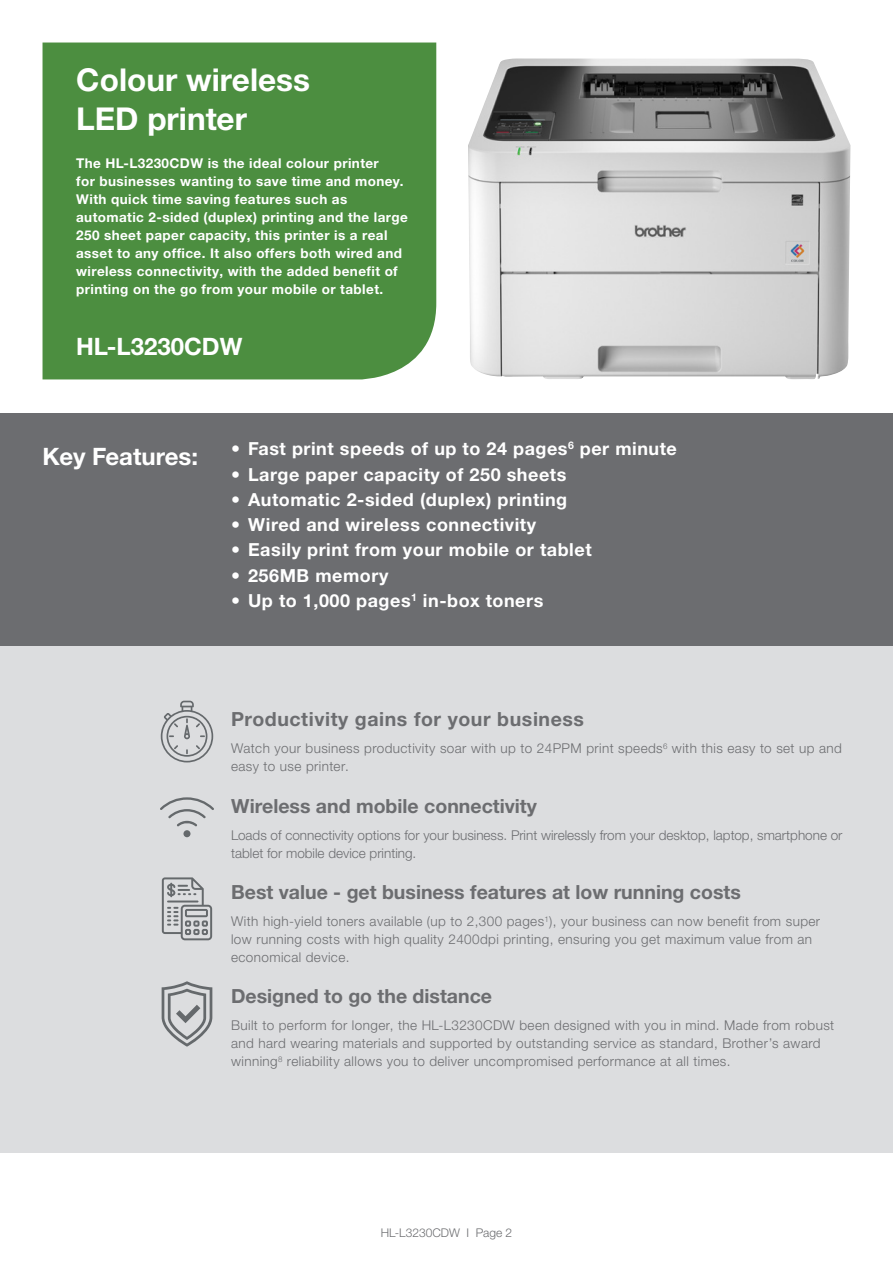
<style>
.page{position:relative;width:893px;height:1263px;background:#fff}
.page>*{position:absolute;margin:0;border:0;box-sizing:border-box;transform-origin:0 0}
.t1{font:700 31.5px/39px "Helvetica Neue LTW1 G";color:#fff}
.t2{font:700 24px "Helvetica Neue LTW1 G";color:#fff}
.t3{font:700 19.5px "Helvetica Neue LTW1 G";color:#6c6d70}
.t4{font:700 19.5px "Helvetica Neue LTW1 G";letter-spacing:.03em;color:#6c6d70}
.t5{font:700 18px "Helvetica Neue LTW1 G";letter-spacing:.03em;color:#fff}
.t6{font:300 13.5px/18px "Helvetica Neue LTW1 G";letter-spacing:.03em;color:#6c6d70}
.t7{font:700 13.5px/18px "Helvetica Neue LTW1 G";letter-spacing:.03em;color:#fff}
.t8{font:300 13.5px/18px "Helvetica Neue LTW1 G";color:#6c6d70}
.t9{font:300 12px "Helvetica Neue LTW1 G";color:#6c6d70}
</style>
<div class="page">
<img style="left:468px;top:58px;width:382px;height:322px">
<div style="left:0;top:413px;width:893px;height:740px;background:#dcdddf"></div>
<div style="left:43px;top:43px;width:393px;height:336px;background:#4c8e40"></div>
<div style="left:0;top:413px;width:893px;height:233px;background:#6c6d70"></div>
<svg style="left:161px;top:701px;width:52px;height:61px"></svg>
<svg style="left:162px;top:877px;width:50px;height:63px"></svg>
<svg style="left:162px;top:981px;width:50px;height:66px"></svg>
<div style="left:183px;top:830px;width:8px;height:7px;background:#65696c;border-radius:50%"></div>
<svg style="left:160px;top:797px;width:54px;height:29px"></svg>
<p class="t1" style="left:76px;top:60px;width:235px">Colour wireless<br>LED printer</p>
<p class="t7" style="left:76px;top:154px;width:304px">The HL-L3230CDW is the ideal colour printer</p>
<p class="t7" style="left:76px;top:172px;width:329px">for businesses wanting to save time and money.</p>
<p class="t7" style="left:76px;top:190px;width:273px">With quick time saving features such as</p>
<p class="t7" style="left:76px;top:208px;width:333px">automatic 2-sided (duplex) printing and the large<br>250 sheet paper capacity, this printer is a real</p>
<p class="t7" style="left:76px;top:244px;width:327px">asset to any office. It also offers both wired and wireless connectivity, with the added benefit of printing on the go from your mobile or tablet.</p>
<p class="t2" style="left:76px;top:332px;width:168px">HL-L3230CDW</p>
<p class="t2" style="left:43px;top:442px;width:157px">Key Features:</p>
<p class="t5" style="left:231px;top:438px;width:447px">• Fast print speeds of up to 24 pages<sup>6</sup> per minute</p>
<p class="t5" style="left:231px;top:463px;width:337px">• Large paper capacity of 250 sheets</p>
<p class="t5" style="left:231px;top:488px;width:338px">• Automatic 2-sided (duplex) printing</p>
<p class="t5" style="left:231px;top:514px;width:307px">• Wired and wireless connectivity</p>
<p class="t5" style="left:231px;top:539px;width:362px">• Easily print from your mobile or tablet</p>
<p class="t5" style="left:231px;top:564px;width:159px">• 256MB memory</p>
<p class="t5" style="left:231px;top:589px;width:314px">• Up to 1,000 pages<sup>1</sup> in-box toners</p>
<p class="t4" style="left:231px;top:707px;width:354px">Productivity gains for your business</p>
<p class="t6" style="left:231px;top:739px;width:612px">Watch your business productivity soar with up to 24PPM print speeds<sup>6</sup> with this easy to set up and easy to use printer.</p>
<p class="t3" style="left:231px;top:794px;width:307px">Wireless and mobile connectivity</p>
<p class="t8" style="left:231px;top:826px;width:613px">Loads of connectivity options for your business. Print wirelessly from your desktop, laptop, smartphone or tablet for mobile device printing.</p>
<p class="t3" style="left:231px;top:880px;width:511px">Best value - get business features at low running costs</p>
<p class="t6" style="left:231px;top:912px;width:591px">With high-yield toners available (up to 2,300 pages<sup>1</sup>), your business can now benefit from super low running costs with high quality 2400dpi printing, ensuring you get maximum value from an economical device.</p>
<p class="t3" style="left:231px;top:984px;width:262px">Designed to go the distance</p>
<p class="t6" style="left:231px;top:1016px;width:605px">Built to perform for longer, the HL-L3230CDW been designed with you in mind. Made from robust and hard wearing materials and supported by outstanding service as standard, Brother’s award winning<sup>8</sup> reliability allows you to deliver uncompromised performance at all times.</p>
<p class="t9" style="left:381px;top:1226px;width:133px">HL-L3230CDW I Page 2</p>
</div>
